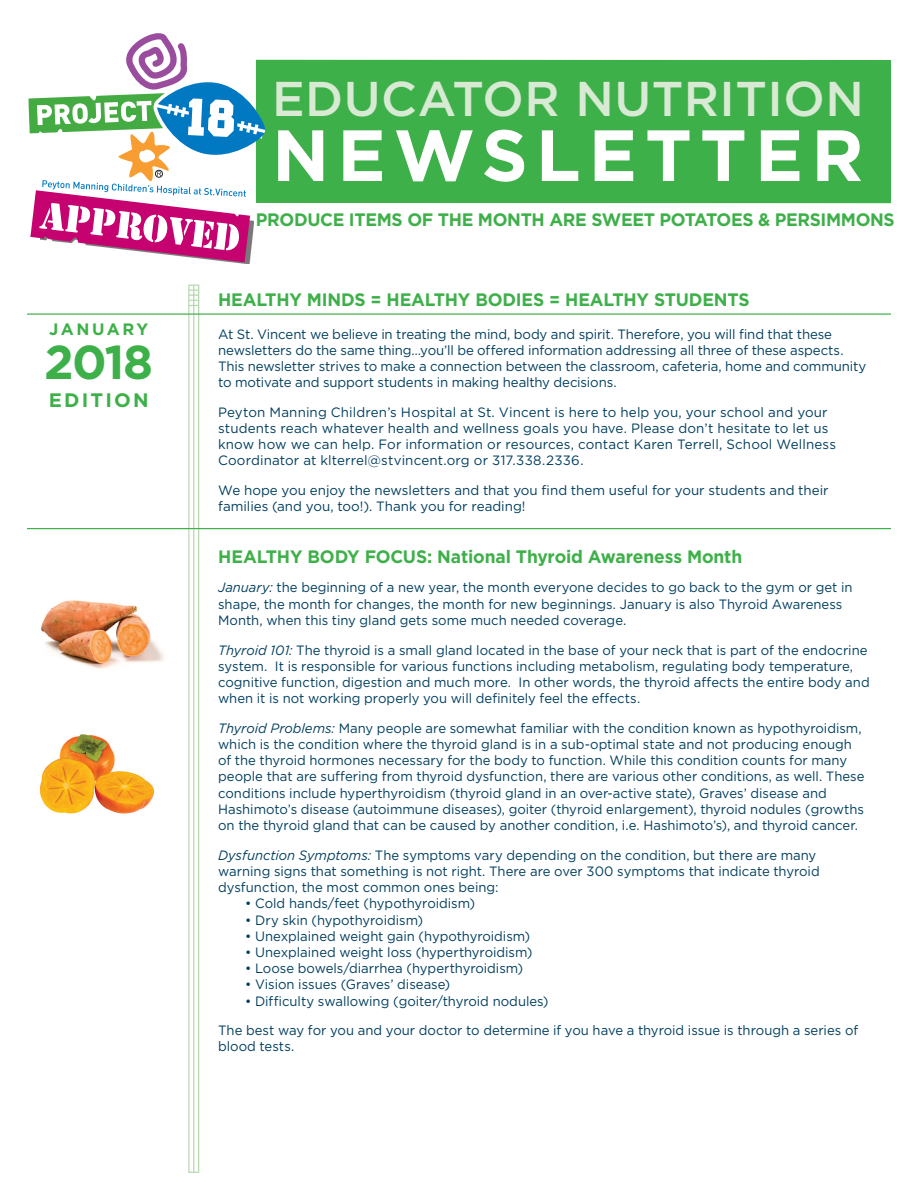
<style>
.page{position:relative;width:918px;height:1188px;background:#fff}
.page>*{position:absolute;margin:0;border:0;box-sizing:border-box;transform-origin:0 0}
.t1{font:700 72.45px "Gotham";letter-spacing:.11em;color:#fff}
.t2{font:500 48.75px "Gotham";letter-spacing:.01em;color:#d8ead3}
.t3{font:700 47.55px "Gotham";color:#3eb049}
.t4{font:700 19.5px "Gotham";letter-spacing:.11em;color:#3eb049}
.t5{font:700 18px "Gotham";letter-spacing:-.015em;color:#3eb049}
.t6{font:700 16.5px "Gotham";letter-spacing:.145em;color:#3eb049}
.t7{font:13.5px/16.2px "Gotham";color:#003e5e}
.s1{font-style:italic}
</style>
<div class="page">
<div style="left:188px;top:285px;width:11px;height:888px;border:1px solid #b5d8ad"></div>
<hr style="left:193px;top:285px;width:1px;height:887px;background:#b5d8ad">
<svg style="left:189px;top:290px;width:10px;height:16px"></svg>
<div style="left:256px;top:60px;width:635px;height:143px;background:#3eb049"></div>
<div style="left:40px;top:195px;width:213px;height:69px;background:#231f20;opacity:.6"></div>
<svg style="left:28px;top:33px;width:238px;height:229px"></svg>
<hr style="left:27px;top:313px;width:864px;height:2px;background:#3eb049">
<hr style="left:27px;top:528px;width:864px;height:1px;background:#3eb049">
<img style="left:39px;top:734px;width:116px;height:80px">
<img style="left:41px;top:600px;width:124px;height:69px">
<p class="t6" style="left:49px;top:320px;width:101px">JANUARY</p>
<h3 class="t3" style="left:44px;top:335px;width:110px">2018</h3>
<h3 class="t4" style="left:49px;top:389px;width:101px">EDITION</h3>
<h2 class="t2" style="left:272px;top:71px;width:593px">EDUCATOR NUTRITION</h2>
<h1 class="t1" style="left:272px;top:113px;width:593px">NEWSLETTER</h1>
<h3 class="t5" style="left:256px;top:209px;width:640px">PRODUCE ITEMS OF THE MONTH ARE SWEET POTATOES &amp; PERSIMMONS</h3>
<h3 class="t5" style="left:218px;top:289px;width:533px">HEALTHY MINDS = HEALTHY BODIES = HEALTHY STUDENTS</h3>
<p class="t7" style="left:218px;top:325px;width:650px">At St. Vincent we believe in treating the mind, body and spirit. Therefore, you will find that these newsletters do the same thing…you’ll be offered information addressing all three of these aspects.<br>This newsletter strives to make a connection between the classroom, cafeteria, home and community to motivate and support students in making healthy decisions.</p>
<p class="t7" style="left:218px;top:404px;width:619px">Peyton Manning Children’s Hospital at St. Vincent is here to help you, your school and your students reach whatever health and wellness goals you have. Please don’t hesitate to let us know how we can help. For information or resources, contact Karen Terrell, School Wellness Coordinator at klterrel@stvincent.org or 317.338.2336.</p>
<p class="t7" style="left:218px;top:482px;width:612px">We hope you enjoy the newsletters and that you find them useful for your students and their families (and you, too!). Thank you for reading!</p>
<h3 class="t5" style="left:218px;top:546px;width:526px">HEALTHY BODY FOCUS: National Thyroid Awareness Month</h3>
<p class="t7" style="left:218px;top:579px;width:636px"><span class="s1">January:</span> the beginning of a new year, the month everyone decides to go back to the gym or get in shape, the month for changes, the month for new beginnings. January is also Thyroid Awareness<br>Month, when this tiny gland gets some much needed coverage.</p>
<p class="t7" style="left:218px;top:641px;width:653px"><span class="s1">Thyroid 101:</span> The thyroid is a small gland located in the base of your neck that is part of the endocrine system. It is responsible for various functions including metabolism, regulating body temperature, cognitive function, digestion and much more. In other words, the thyroid affects the entire body and when it is not working properly you will definitely feel the effects.</p>
<p class="t7" style="left:218px;top:720px;width:648px"><span class="s1">Thyroid Problems:</span> Many people are somewhat familiar with the condition known as hypothyroidism, which is the condition where the thyroid gland is in a sub-optimal state and not producing enough of the thyroid hormones necessary for the body to function. While this condition counts for many people that are suffering from thyroid dysfunction, there are various other conditions, as well. These conditions include hyperthyroidism (thyroid gland in an over-active state), Graves’ disease and Hashimoto’s disease (autoimmune diseases), goiter (thyroid enlargement), thyroid nodules (growths on the thyroid gland that can be caused by another condition, i.e. Hashimoto’s), and thyroid cancer.</p>
<p class="t7" style="left:218px;top:847px;width:603px"><span class="s1">Dysfunction Symptoms:</span> The symptoms vary depending on the condition, but there are many warning signs that something is not right. There are over 300 symptoms that indicate thyroid dysfunction, the most common ones being:</p>
<p class="t7" style="left:245px;top:895px;width:232px">• Cold hands/feet (hypothyroidism)</p>
<p class="t7" style="left:245px;top:911px;width:179px">• Dry skin (hypothyroidism)</p>
<p class="t7" style="left:245px;top:928px;width:287px">• Unexplained weight gain (hypothyroidism)</p>
<p class="t7" style="left:245px;top:944px;width:289px">• Unexplained weight loss (hyperthyroidism)</p>
<p class="t7" style="left:245px;top:960px;width:280px">• Loose bowels/diarrhea (hyperthyroidism)</p>
<p class="t7" style="left:245px;top:976px;width:207px">• Vision issues (Graves’ disease)</p>
<p class="t7" style="left:218px;top:986px;width:642px;line-height:29.7px;text-indent:27px">• Difficulty swallowing (goiter/thyroid nodules)<br>The best way for you and your doctor to determine if you have a thyroid issue is through a series of</p>
<p class="t7" style="left:218px;top:1038px;width:78px">blood tests.</p>
</div>
